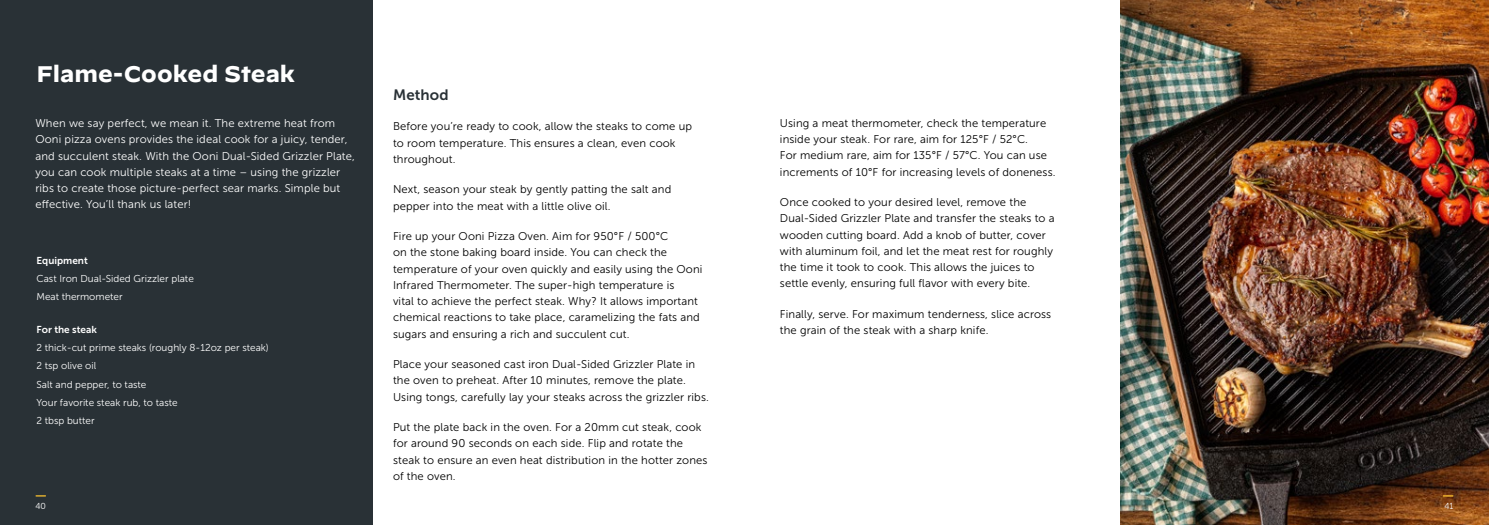
<style>
.page{position:relative;width:1489px;height:525px;background:#fff}
.page>*{position:absolute;margin:0;border:0;box-sizing:border-box;transform-origin:0 0}
.t1{font:700 22.5px "Decimal";color:#fff}
.t2{font:15px "Museo Sans 700";letter-spacing:.01em;color:#293136}
.t3{font:11.25px/16.2px "Museo Sans 300";letter-spacing:.01em;color:#000}
.t4{font:11.25px/16.2px "Museo Sans 300";letter-spacing:.01em;color:#fff}
.t5{font:10px/18.1px "Museo Sans 300";color:#fff}
.t6{font:10px "Museo Sans 700";color:#fff}
.t7{font:8.75px "Museo Sans Rounded 300";color:#fff}
</style>
<div class="page">
<div style="left:0;top:0;width:372px;height:524px;background:#293136"></div>
<img style="left:1120px;top:0;width:368px;height:524px">
<h1 class="t1" style="left:36px;top:61px;width:260px">Flame-Cooked Steak</h1>
<p class="t4" style="left:35px;top:115px;width:321px">When we say perfect, we mean it. The extreme heat from Ooni pizza ovens provides the ideal cook for a juicy, tender, and succulent steak. With the Ooni Dual-Sided Grizzler Plate, you can cook multiple steaks at a time – using the grizzler ribs to create those picture-perfect sear marks. Simple but effective. You’ll thank us later!</p>
<p class="t6" style="left:36px;top:255px;width:53px">Equipment</p>
<p class="t5" style="left:36px;top:269px;width:159px">Cast Iron Dual-Sided Grizzler plate<br>Meat thermometer</p>
<p class="t6" style="left:36px;top:324px;width:62px">For the steak</p>
<p class="t5" style="left:36px;top:338px;width:234px">2 thick-cut prime steaks (roughly 8-12oz per steak)<br>2 tsp olive oil<br>Salt and pepper, to taste<br>Your favorite steak rub, to taste<br>2 tbsp butter</p>
<h2 class="t2" style="left:393px;top:86px;width:57px">Method</h2>
<p class="t3" style="left:393px;top:118px;width:300px">Before you’re ready to cook, allow the steaks to come up to room temperature. This ensures a clean, even cook throughout.</p>
<p class="t3" style="left:393px;top:181px;width:280px">Next, season your steak by gently patting the salt and pepper into the meat with a little olive oil.</p>
<p class="t3" style="left:393px;top:228px;width:311px">Fire up your Ooni Pizza Oven. Aim for 950°F / 500°C<br>on the stone baking board inside. You can check the temperature of your oven quickly and easily using the Ooni Infrared Thermometer. The super-high temperature is<br>vital to achieve the perfect steak. Why? It allows important chemical reactions to take place, caramelizing the fats and sugars and ensuring a rich and succulent cut.</p>
<p class="t3" style="left:393px;top:356px;width:317px">Place your seasoned cast iron Dual-Sided Grizzler Plate in the oven to preheat. After 10 minutes, remove the plate.<br>Using tongs, carefully lay your steaks across the grizzler ribs.</p>
<p class="t3" style="left:393px;top:419px;width:316px">Put the plate back in the oven. For a 20mm cut steak, cook for around 90 seconds on each side. Flip and rotate the steak to ensure an even heat distribution in the hotter zones of the oven.</p>
<p class="t3" style="left:780px;top:115px;width:277px">Using a meat thermometer, check the temperature inside your steak. For rare, aim for 125°F / 52°C.<br>For medium rare, aim for 135°F / 57°C. You can use increments of 10°F for increasing levels of doneness.</p>
<p class="t3" style="left:780px;top:194px;width:276px">Once cooked to your desired level, remove the Dual-Sided Grizzler Plate and transfer the steaks to a wooden cutting board. Add a knob of butter, cover with aluminum foil, and let the meat rest for roughly the time it took to cook. This allows the juices to settle evenly, ensuring full flavor with every bite.</p>
<p class="t3" style="left:780px;top:306px;width:273px">Finally, serve. For maximum tenderness, slice across the grain of the steak with a sharp knife.</p>
<p class="t7" style="left:35px;top:501px;width:12px">40</p>
<p class="t7" style="left:1444px;top:501px;width:11px">41</p>
</div>
